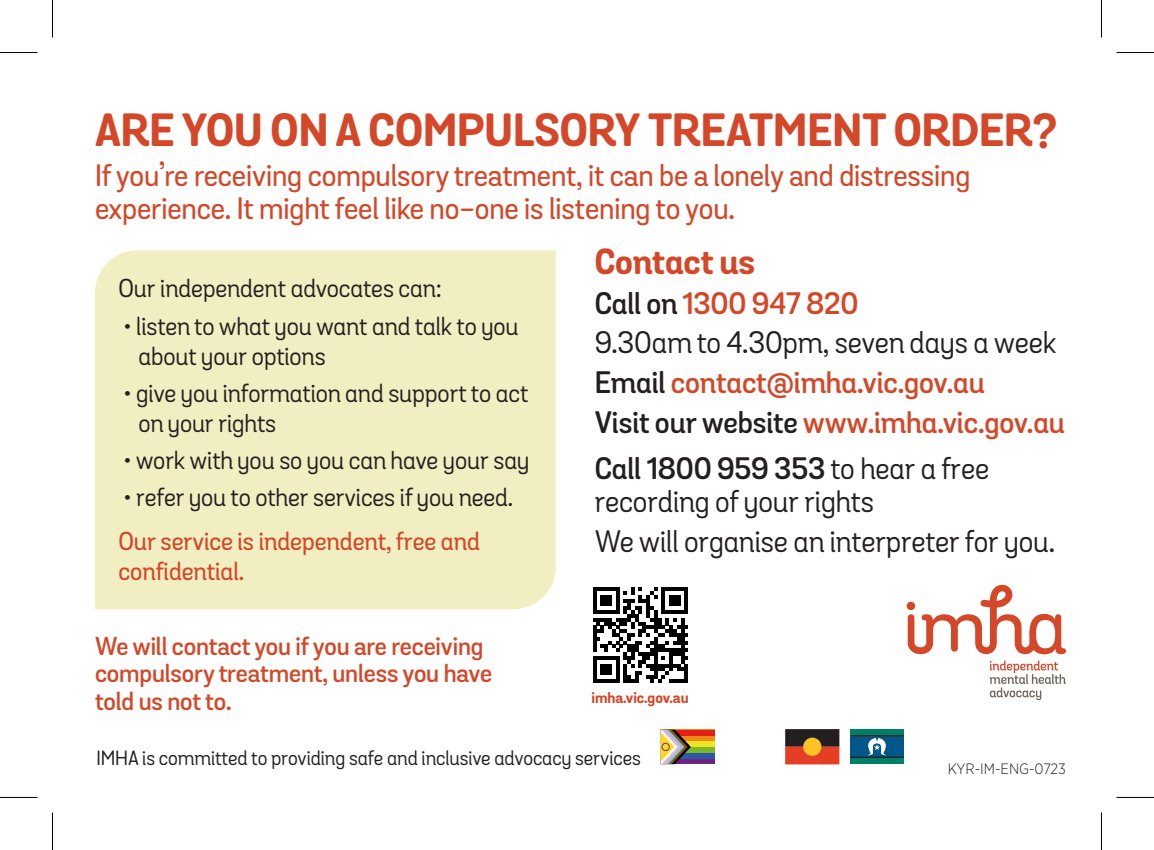
<style>
.page{position:relative;width:1154px;height:850px;background:#fff}
.page>*{position:absolute;margin:0;border:0;box-sizing:border-box;transform-origin:0 0}
.body_copy{font:700 45px "Grota Sans Alt Rounded";color:#d44728}
.body_copy-2{font:700 35px "Grota Sans Alt Rounded";letter-spacing:-.005em;color:#d44728}
.body_copy-3{font:500 30px/32.5px "Grota Sans Rounded";letter-spacing:-.005em;color:#d44728}
.body_copy-4{font:30px/32.5px "Grota Sans Alt Rounded";letter-spacing:-.005em;color:#231f20}
.body_copy-5{font:600 30px "Grota Sans Alt Rounded";letter-spacing:-.005em;color:#d44728}
.body_copy-6{font:25px/30px "Grota Sans Alt Rounded";letter-spacing:-.005em;color:#231f20}
.body_copy-7{font:600 25px/27.5px "Grota Sans Rounded";letter-spacing:-.005em;color:#d44728}
.body_copy-8{font:500 25px/30px "Grota Sans Alt Rounded";letter-spacing:-.005em;color:#d44728}
.body_copy-9{font:20px "Grota Sans Alt Rounded";letter-spacing:-.005em;color:#231f20}
.body_copy-10{font:700 15px "Grota Sans Rounded";letter-spacing:-.005em;color:#d44728}
.t1{font:300 15px "Gotham Narrow";color:#231f20}
.s1{color:#231f20}
.s2{font-weight:600}
</style>
<div class="page">
<div style="left:95px;top:250px;width:461px;height:359px;background:#f1eec2"></div>
<svg style="left:989px;top:660px;width:77px;height:39px"></svg>
<svg style="left:908px;top:584px;width:158px;height:70px"></svg>
<svg style="left:785px;top:729px;width:54px;height:35px;background:#944425"></svg>
<div style="left:850px;top:728px;width:54px;height:6px;background:#007f68"></div>
<div style="left:850px;top:758px;width:54px;height:6px;background:#007f68"></div>
<svg style="left:850px;top:734px;width:54px;height:24px"></svg>
<svg style="left:691px;top:758px;width:24px;height:5px"></svg>
<svg style="left:691px;top:752px;width:24px;height:6px"></svg>
<svg style="left:691px;top:746px;width:24px;height:6px"></svg>
<svg style="left:691px;top:740px;width:24px;height:6px"></svg>
<svg style="left:691px;top:735px;width:24px;height:5px"></svg>
<div style="left:661px;top:729px;width:54px;height:6px;background:#e22016"></div>
<svg style="left:661px;top:729px;width:30px;height:34px"></svg>
<div style="left:661px;top:742px;width:9px;height:8px;border:1px solid #66338b;border-radius:50%"></div>
<svg style="left:593px;top:587px;width:95px;height:95px"></svg>
<hr style="left:0;top:52px;width:38px;height:1px;background:#000">
<hr style="left:1116px;top:52px;width:38px;height:1px;background:#000">
<hr style="left:0;top:796px;width:38px;height:1px;background:#000">
<hr style="left:1116px;top:796px;width:38px;height:1px;background:#000">
<hr style="left:52px;top:0;width:1px;height:38px;background:#000">
<hr style="left:52px;top:812px;width:1px;height:37px;background:#000">
<hr style="left:1101px;top:0;width:1px;height:38px;background:#000">
<hr style="left:1101px;top:812px;width:1px;height:37px;background:#000">
<p class="body_copy" style="left:95px;top:103px;width:963px">ARE YOU ON A COMPULSORY TREATMENT ORDER?</p>
<p class="body_copy-3" style="left:95px;top:160px;width:877px">If you’re receiving compulsory treatment, it can be a lonely and distressing experience. It might feel like no-one is listening to you.</p>
<p class="body_copy-6" style="left:118px;top:274px;width:325px">Our independent advocates can:</p>
<p class="body_copy-6" style="left:138px;top:311px;width:382px;text-indent:-15px">• listen to what you want and talk to you about your options</p>
<p class="body_copy-6" style="left:138px;top:378px;width:391px;text-indent:-15px">• give you information and support to act on your rights</p>
<p class="body_copy-6" style="left:123px;top:445px;width:407px">• work with you so you can have your say</p>
<p class="body_copy-6" style="left:123px;top:482px;width:391px">• refer you to other services if you need.</p>
<p class="body_copy-8" style="left:118px;top:527px;width:363px">Our service is independent, free and confidential.</p>
<p class="body_copy-7" style="left:95px;top:632px;width:399px">We will contact you if you are receiving compulsory treatment, unless you have told us not to.</p>
<p class="body_copy-2" style="left:595px;top:240px;width:162px">Contact us</p>
<p class="body_copy-5" style="left:595px;top:285px;width:265px"><span class="s1">Call on</span> 1300 947 820</p>
<p class="body_copy-4" style="left:595px;top:327px;width:463px">9.30am to 4.30pm, seven days a week</p>
<p class="body_copy-5" style="left:595px;top:364px;width:392px"><span class="s1">Email</span> contact@imha.vic.gov.au</p>
<p class="body_copy-5" style="left:595px;top:403px;width:472px"><span class="s1">Visit our website</span> www.imha.vic.gov.au</p>
<p class="body_copy-4" style="left:595px;top:453px;width:396px"><span class="s2">Call 1800 959 353</span> to hear a free recording of your rights</p>
<p class="body_copy-4" style="left:595px;top:525px;width:462px">We will organise an interpreter for you.</p>
<p class="body_copy-10" style="left:592px;top:688px;width:99px">imha.vic.gov.au</p>
<p class="body_copy-9" style="left:96px;top:745px;width:546px">IMHA is committed to providing safe and inclusive advocacy services</p>
<p class="t1" style="left:948px;top:759px;width:120px">KYR-IM-ENG-0723</p>
</div>
